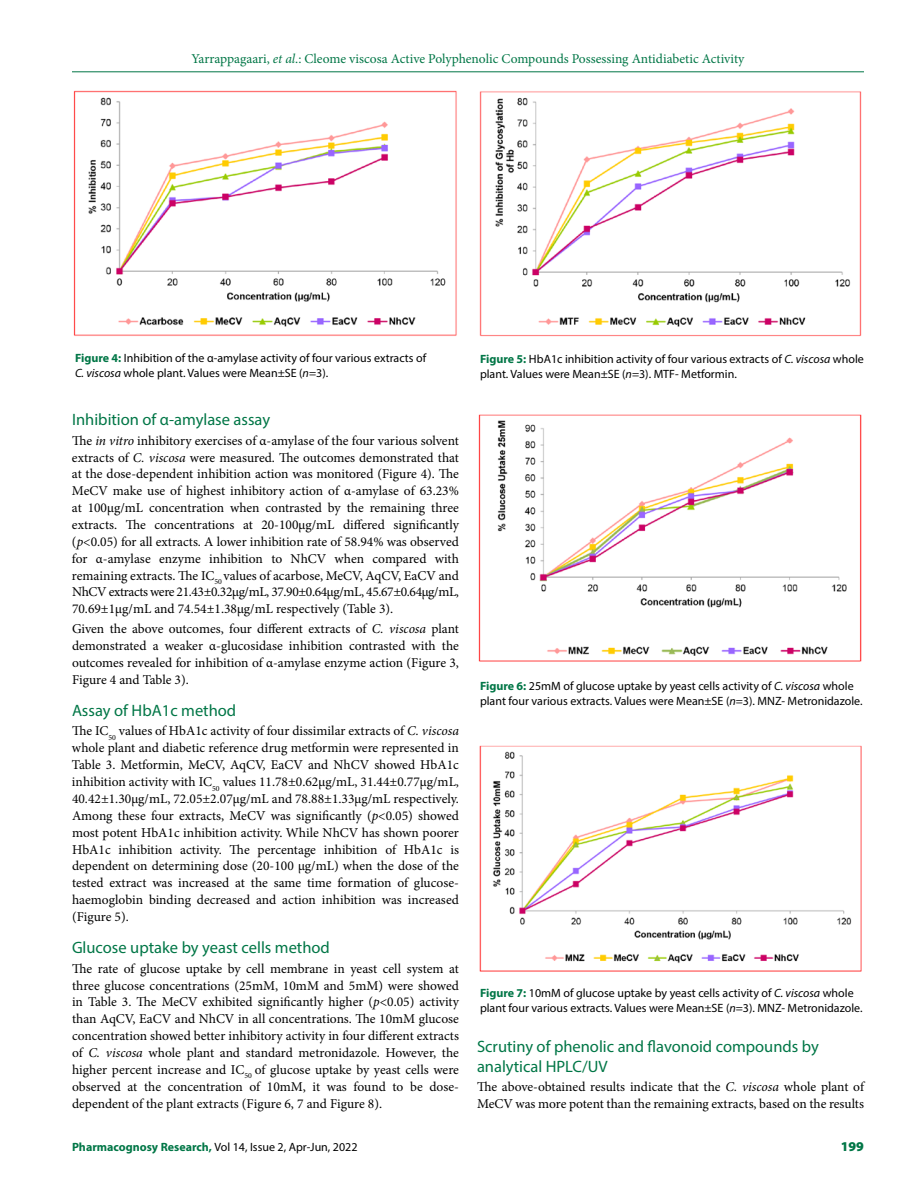
<style>
.page{position:relative;width:918px;height:1188px;background:#fff}
.page>*{position:absolute;margin:0;border:0;box-sizing:border-box;transform-origin:0 0}
.t1{font:16.5px/19.5px "Myriad Pro";color:#007646}
.t2{font:13.5px/16.8px "Minion Pro";color:#000;text-align:justify}
.t3{font:13.5px "Minion Pro";color:#007646}
.t4{font:900 13.5px "Myriad Pro";color:#007646}
.t5{font:12px/15px "Myriad Pro";color:#000}
.s1{font-style:italic}
.s2{font-weight:700;color:#007646}
</style>
<div class="page">
<hr style="left:72px;top:72px;width:792px;height:1px;background:#007646">
<img style="left:73px;top:90px;width:384px;height:246px">
<img style="left:479px;top:91px;width:383px;height:246px">
<img style="left:478px;top:414px;width:384px;height:248px">
<img style="left:479px;top:745px;width:383px;height:227px">
<p class="t3" style="left:192px;top:50px;width:554px">Yarrappagaari, <span class="s1">et al</span>.: Cleome viscosa Active Polyphenolic Compounds Possessing Antidiabetic Activity</p>
<p class="t5" style="left:75px;top:350px;width:353px"><span class="s2">Figure 4:</span> Inhibition of the α-amylase activity of four various extracts of<br><span class="s1">C. viscosa</span> whole plant. Values were Mean±SE (<span class="s1">n</span>=3).</p>
<p class="t5" style="left:480px;top:351px;width:385px"><span class="s2">Figure 5:</span> HbA1c inhibition activity of four various extracts of <span class="s1">C. viscosa</span> whole plant. Values were Mean±SE (<span class="s1">n</span>=3). MTF- Metformin.</p>
<p class="t1" style="left:72px;top:409px;width:200px">Inhibition of α-amylase assay</p>
<p class="t2" style="left:72px;top:432px;width:389px">The <span class="s1">in vitro</span> inhibitory exercises of α-amylase of the four various solvent extracts of <span class="s1">C. viscosa</span> were measured. The outcomes demonstrated that at the dose-dependent inhibition action was monitored (Figure 4). The MeCV make use of highest inhibitory action of α-amylase of 63.23% at 100µg/mL concentration when contrasted by the remaining three extracts. The concentrations at 20-100µg/mL differed significantly (<span class="s1">p</span>&lt;0.05) for all extracts. A lower inhibition rate of 58.94% was observed for α-amylase enzyme inhibition to NhCV when compared with remaining extracts. The IC<sub>50</sub> values of acarbose, MeCV, AqCV, EaCV and NhCV extracts were 21.43±0.32µg/mL, 37.90±0.64µg/mL, 45.67±0.64µg/mL, 70.69±1µg/mL and 74.54±1.38µg/mL respectively (Table 3).</p>
<p class="t2" style="left:72px;top:621px;width:389px">Given the above outcomes, four different extracts of <span class="s1">C. viscosa</span> plant demonstrated a weaker α-glucosidase inhibition contrasted with the outcomes revealed for inhibition of α-amylase enzyme action (Figure 3, Figure 4 and Table 3).</p>
<p class="t1" style="left:72px;top:700px;width:166px">Assay of HbA1c method</p>
<p class="t2" style="left:72px;top:723px;width:389px">The IC<sub>50</sub> values of HbA1c activity of four dissimilar extracts of <span class="s1">C. viscosa </span>whole plant and diabetic reference drug metformin were represented in Table 3. Metformin, MeCV, AqCV, EaCV and NhCV showed HbA1c inhibition activity with IC<sub>50</sub> values 11.78±0.62μg/mL, 31.44±0.77μg/mL, 40.42±1.30μg/mL, 72.05±2.07μg/mL and 78.88±1.33μg/mL respectively.<br>Among these four extracts, MeCV was significantly (<span class="s1">p</span>&lt;0.05) showed most potent HbA1c inhibition activity. While NhCV has shown poorer HbA1c inhibition activity. The percentage inhibition of HbA1c is dependent on determining dose (20-100 μg/mL) when the dose of the tested extract was increased at the same time formation of glucose&shy;haemoglobin binding decreased and action inhibition was increased (Figure 5).</p>
<p class="t1" style="left:72px;top:937px;width:259px">Glucose uptake by yeast cells method</p>
<p class="t2" style="left:72px;top:960px;width:389px">The rate of glucose uptake by cell membrane in yeast cell system at three glucose concentrations (25mM, 10mM and 5mM) were showed in Table 3. The MeCV exhibited significantly higher (<span class="s1">p</span>&lt;0.05) activity than AqCV, EaCV and NhCV in all concentrations. The 10mM glucose concentration showed better inhibitory activity in four different extracts of <span class="s1">C. viscosa</span> whole plant and standard metronidazole. However, the higher percent increase and IC<sub>50</sub> of glucose uptake by yeast cells were observed at the concentration of 10mM, it was found to be dose&shy;dependent of the plant extracts (Figure 6, 7 and Figure 8).</p>
<p class="t5" style="left:480px;top:678px;width:384px"><span class="s2">Figure 6:</span> 25mM of glucose uptake by yeast cells activity of <span class="s1">C. viscosa</span> whole plant four various extracts. Values were Mean±SE (<span class="s1">n</span>=3). MNZ- Metronidazole.</p>
<p class="t5" style="left:480px;top:986px;width:384px"><span class="s2">Figure 7:</span> 10mM of glucose uptake by yeast cells activity of <span class="s1">C. viscosa</span> whole plant four various extracts. Values were Mean±SE (<span class="s1">n</span>=3). MNZ- Metronidazole.</p>
<p class="t1" style="left:477px;top:1037px;width:343px">Scrutiny of phenolic and flavonoid compounds by analytical HPLC/UV</p>
<p class="t2" style="left:477px;top:1079px;width:389px">The above-obtained results indicate that the <span class="s1">C. viscosa</span> whole plant of<br>MeCV was more potent than the remaining extracts, based on the results</p>
<p class="t5" style="left:72px;top:1139px;width:287px"><span class="s2">Pharmacognosy Research,</span> Vol 14, Issue 2, Apr-Jun, 2022</p>
<p class="t4" style="left:841px;top:1137px;width:25px">199</p>
</div>
